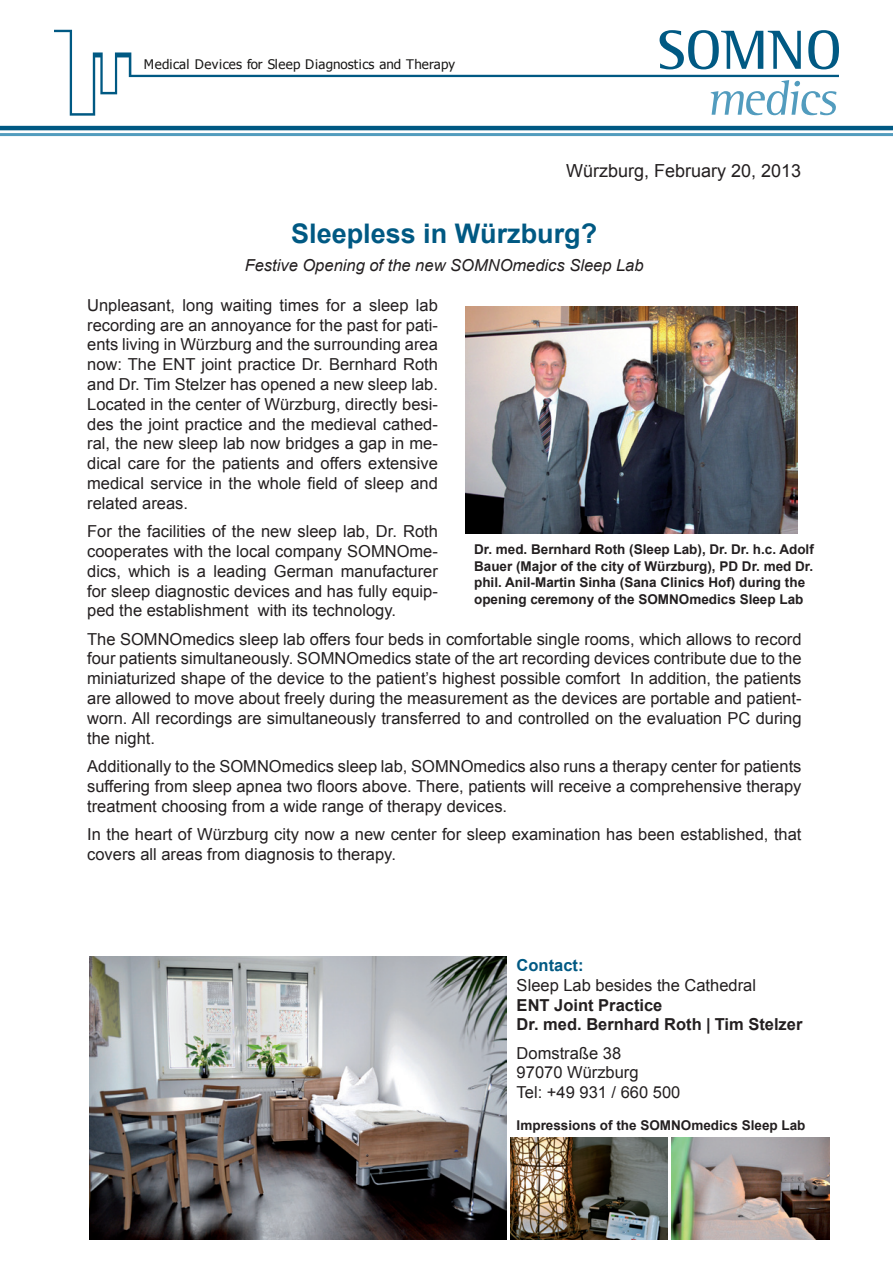
<style>
.page{position:relative;width:893px;height:1263px;background:#fff}
.page>*{position:absolute;margin:0;border:0;box-sizing:border-box;transform-origin:0 0}
.t1{font:700 27px "Arial";color:#005983}
.t2{font:18px "Arial";color:#231f20}
.t3{font:16.5px/19.8px "Arial";color:#231f20;text-align:justify}
.t4{font:700 16.5px/19.8px "Arial";color:#231f20}
.t5{font:italic 16.5px "Arial";color:#231f20}
.t6{font:700 16.5px "Arial";color:#005983}
.t7{font:700 13.5px/16.5px "Arial";color:#231f20}
.t8{font:13.2px "Tahoma";letter-spacing:.02em;color:#191817}
</style>
<div class="page">
<svg style="left:54px;top:30px;width:785px;height:86px"></svg>
<hr style="left:0;top:126px;width:893px;height:4px;background:#005983">
<hr style="left:0;top:133px;width:893px;height:3px;background:#529cbe">
<img style="left:90px;top:957px;width:416px;height:282px">
<img style="left:672px;top:1137px;width:157px;height:102px">
<img style="left:510px;top:1137px;width:158px;height:102px">
<img style="left:466px;top:306px;width:331px;height:228px">
<p class="t8" style="left:144px;top:56px;width:313px">Medical Devices for Sleep Diagnostics and Therapy</p>
<p class="t2" style="left:566px;top:159px;width:237px">Würzburg, February 20, 2013</p>
<h1 class="t1" style="left:291px;top:215px;width:308px">Sleepless in Würzburg?</h1>
<p class="t5" style="left:245px;top:255px;width:400px">Festive Opening of the new SOMNOmedics Sleep Lab</p>
<p class="t3" style="left:87px;top:295px;width:352px">Unpleasant, long waiting times for a sleep lab recording are an annoyance for the past for pati&shy;ents living in Würzburg and the surrounding area now: The ENT joint practice Dr. Bernhard Roth and Dr. Tim Stelzer has opened a new sleep lab.<br>Located in the center of Würzburg, directly besi&shy;des the joint practice and the medieval cathed&shy;ral, the new sleep lab now bridges a gap in me&shy;dical care for the patients and offers extensive medical service in the whole field of sleep and related areas.</p>
<p class="t3" style="left:87px;top:522px;width:352px">For the facilities of the new sleep lab, Dr. Roth cooperates with the local company SOMNOme&shy;dics, which is a leading German manufacturer for sleep diagnostic devices and has fully equip&shy;ped the establishment with its technology.</p>
<p class="t3" style="left:87px;top:629px;width:716px">The SOMNOmedics sleep lab offers four beds in comfortable single rooms, which allows to record four patients simultaneously. SOMNOmedics state of the art recording devices contribute due to the miniaturized shape of the device to the patient’s highest possible comfort In addition, the patients are allowed to move about freely during the measurement as the devices are portable and patient&shy;worn. All recordings are simultaneously transferred to and controlled on the evaluation PC during the night.</p>
<p class="t3" style="left:87px;top:756px;width:716px">Additionally to the SOMNOmedics sleep lab, SOMNOmedics also runs a therapy center for patients suffering from sleep apnea two floors above. There, patients will receive a comprehensive therapy treatment choosing from a wide range of therapy devices.</p>
<p class="t3" style="left:87px;top:824px;width:716px">In the heart of Würzburg city now a new center for sleep examination has been established, that covers all areas from diagnosis to therapy.</p>
<p class="t7" style="left:474px;top:541px;width:341px">Dr. med. Bernhard Roth (Sleep Lab), Dr. Dr. h.c. Adolf Bauer (Major of the city of Würzburg), PD Dr. med Dr. phil. Anil-Martin Sinha (Sana Clinics Hof) during the opening ceremony of the SOMNOmedics Sleep Lab</p>
<p class="t6" style="left:517px;top:954px;width:68px">Contact:</p>
<p class="t3" style="left:517px;top:975px;width:241px">Sleep Lab besides the Cathedral</p>
<p class="t4" style="left:517px;top:995px;width:287px">ENT Joint Practice<br>Dr. med. Bernhard Roth | Tim Stelzer</p>
<p class="t3" style="left:517px;top:1043px;width:165px;text-align:left">Domstraße 38<br>97070 Würzburg<br>Tel: +49 931 / 660 500</p>
<p class="t7" style="left:517px;top:1118px;width:290px">Impressions of the SOMNOmedics Sleep Lab</p>
</div>
